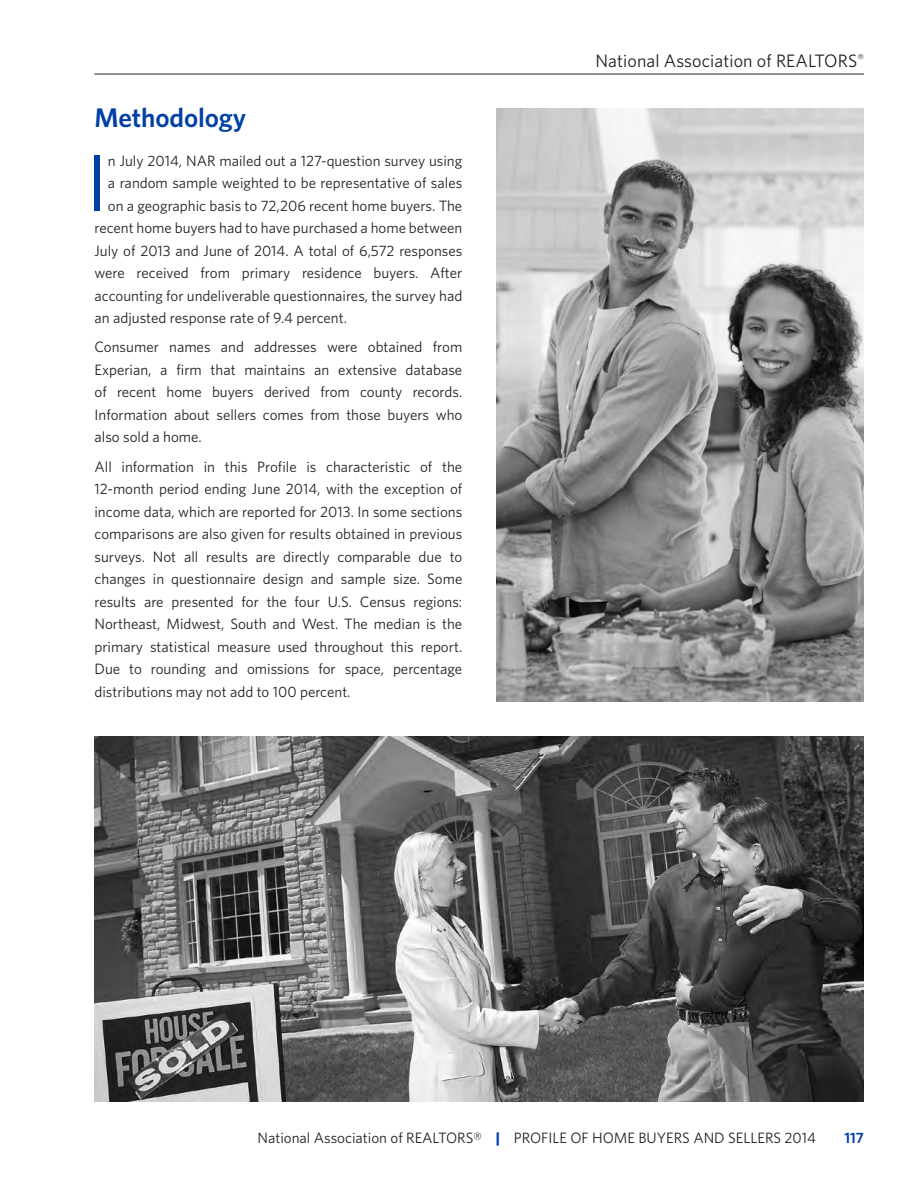
<style>
.page{position:relative;width:918px;height:1188px;background:#fff}
.page>*{position:absolute;margin:0;border:0;box-sizing:border-box;transform-origin:0 0}
.t1{font:79.8px "Whitney HTF";color:#0040a6}
.t2{font:600 27px "Whitney HTF";letter-spacing:-.005em;color:#0040a6}
.t3{font:18px "Whitney HTF";letter-spacing:.005em;color:#231f20}
.t4{font:15px/22.5px "Whitney HTF";color:#231f20;text-align:justify}
.t5{font:600 15px "Whitney HTF";color:#0040a6}
.s1{font-weight:900;color:#0040a6}
</style>
<div class="page">
<hr style="left:94px;top:74px;width:770px;height:1px;background:#231f20">
<img style="left:496px;top:108px;width:368px;height:594px">
<img style="left:94px;top:737px;width:770px;height:364px">
<h2 class="t2" style="left:94px;top:102px;width:153px">Methodology</h2>
<h1 class="t1" style="left:87px;top:136px;width:23px">I</h1>
<p class="t4" style="left:108px;top:149px;width:356px">n July 2014, NAR mailed out a 127-question survey using</p>
<p class="t4" style="left:108px;top:171px;width:356px">a random sample weighted to be representative of sales</p>
<p class="t4" style="left:108px;top:194px;width:356px">on a geographic basis to 72,206 recent home buyers. The</p>
<p class="t4" style="left:95px;top:216px;width:369px">recent home buyers had to have purchased a home between</p>
<p class="t4" style="left:95px;top:239px;width:369px">July of 2013 and June of 2014. A total of 6,572 responses</p>
<p class="t4" style="left:95px;top:261px;width:369px">were received from primary residence buyers. After</p>
<p class="t4" style="left:95px;top:284px;width:369px">accounting for undeliverable questionnaires, the survey had</p>
<p class="t4" style="left:95px;top:306px;width:254px">an adjusted response rate of 9.4 percent.</p>
<p class="t4" style="left:95px;top:336px;width:369px">Consumer names and addresses were obtained from Experian, a firm that maintains an extensive database of recent home buyers derived from county records.<br>Information about sellers comes from those buyers who also sold a home.</p>
<p class="t4" style="left:95px;top:455px;width:369px">All information in this Profile is characteristic of the 12-month period ending June 2014, with the exception of income data, which are reported for 2013. In some sections comparisons are also given for results obtained in previous surveys. Not all results are directly comparable due to changes in questionnaire design and sample size. Some results are presented for the four U.S. Census regions:<br>Northeast, Midwest, South and West. The median is the primary statistical measure used throughout this report.<br>Due to rounding and omissions for space, percentage distributions may not add to 100 percent.</p>
<p class="t3" style="left:596px;top:50px;width:270px">National Association of REALTORS<sup>®</sup></p>
<p class="t4" style="left:258px;top:1127px;width:560px">National Association of REALTORS® <span class="s1">|</span> PROFILE OF HOME BUYERS AND SELLERS 2014</p>
<p class="t5" style="left:845px;top:1129px;width:21px">117</p>
</div>
